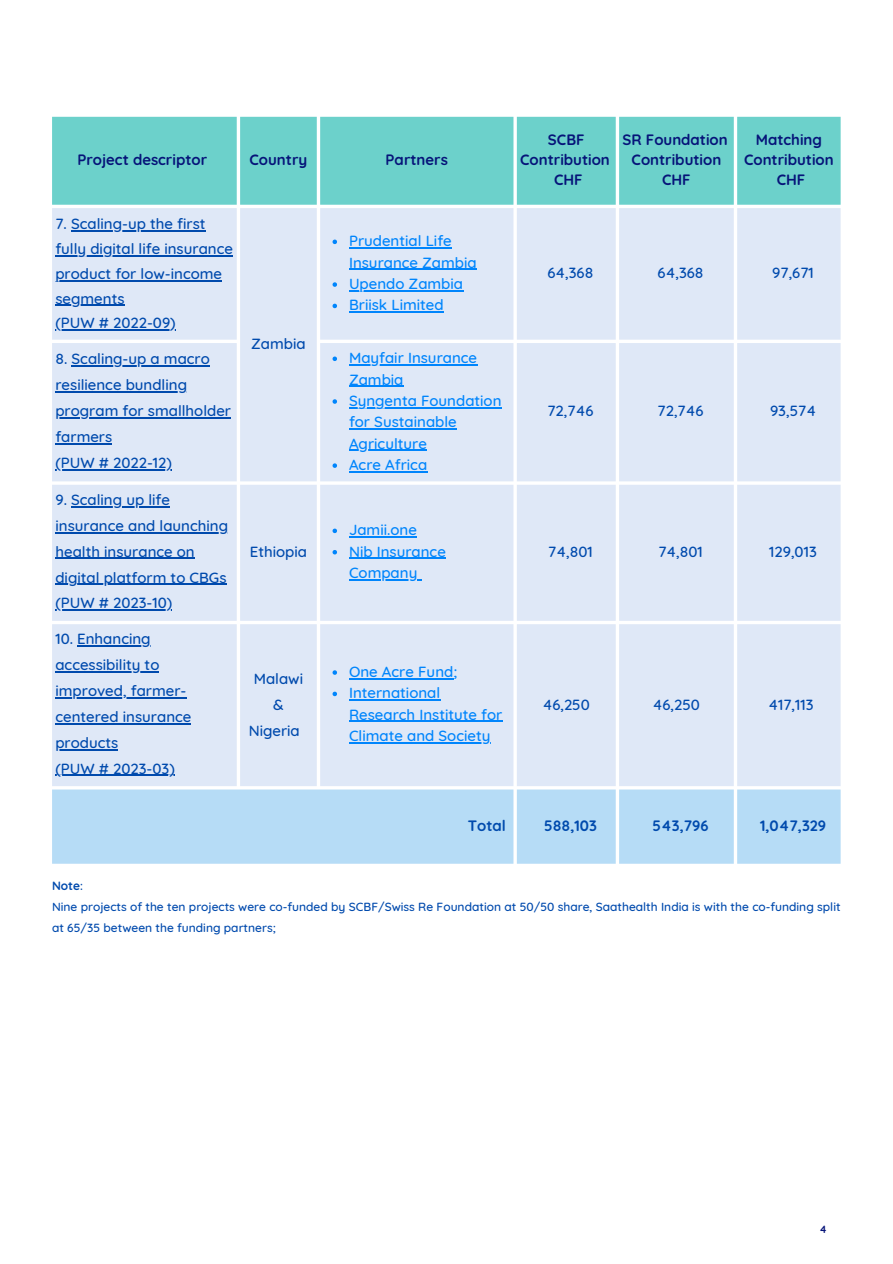
<style>
.page{position:relative;width:893px;height:1264px;background:#fff}
.page>*{position:absolute;margin:0;border:0;box-sizing:border-box;transform-origin:0 0}
.t1{font:500 15px/25.8px "Quicksand";color:#004aad}
.t2{font:500 15px/21.3px "Quicksand";color:#0085fc}
.t3{font:700 15px/20.2px "Quicksand";color:#061479;text-align:center}
.t4{font:700 15px "Quicksand";color:#004aad}
.t5{font:500 12px/21px "Quicksand";color:#004aad}
.t6{font:700 12px "Quicksand";color:#004aad}
.t7{font:700 10.5px "Quicksand";color:#061479}
.s1{font-weight:500}
</style>
<div class="page">
<div style="left:52px;top:117px;width:788px;height:88px;background:#6cd1cb"></div>
<div style="left:52px;top:208px;width:788px;height:578px;background:#dfe8f7"></div>
<div style="left:52px;top:789px;width:788px;height:74px;background:#b6dcf6"></div>
<hr style="left:71px;top:230px;width:134px;height:2px;background:#004aad">
<hr style="left:55px;top:255px;width:178px;height:1px;background:#004aad">
<hr style="left:55px;top:280px;width:167px;height:1px;background:#004aad">
<hr style="left:55px;top:305px;width:69px;height:1px;background:#004aad">
<hr style="left:55px;top:329px;width:121px;height:2px;background:#004aad">
<svg style="left:332px;top:239px;width:5px;height:5px"></svg>
<hr style="left:349px;top:247px;width:103px;height:1px;background:#0085fc">
<hr style="left:349px;top:269px;width:127px;height:1px;background:#0085fc">
<svg style="left:332px;top:282px;width:5px;height:5px"></svg>
<hr style="left:349px;top:290px;width:114px;height:1px;background:#0085fc">
<svg style="left:332px;top:304px;width:5px;height:4px"></svg>
<hr style="left:349px;top:311px;width:94px;height:2px;background:#0085fc">
<hr style="left:72px;top:365px;width:138px;height:1px;background:#004aad">
<hr style="left:55px;top:391px;width:132px;height:1px;background:#004aad">
<hr style="left:55px;top:417px;width:176px;height:1px;background:#004aad">
<hr style="left:55px;top:443px;width:57px;height:1px;background:#004aad">
<hr style="left:55px;top:469px;width:117px;height:1px;background:#004aad">
<svg style="left:332px;top:356px;width:5px;height:5px"></svg>
<hr style="left:349px;top:364px;width:128px;height:1px;background:#0085fc">
<hr style="left:349px;top:386px;width:54px;height:1px;background:#0085fc">
<svg style="left:332px;top:399px;width:5px;height:5px"></svg>
<hr style="left:349px;top:407px;width:152px;height:1px;background:#0085fc">
<hr style="left:349px;top:428px;width:107px;height:1px;background:#0085fc">
<hr style="left:349px;top:450px;width:78px;height:1px;background:#0085fc">
<svg style="left:332px;top:463px;width:5px;height:5px"></svg>
<hr style="left:349px;top:471px;width:78px;height:1px;background:#0085fc">
<hr style="left:71px;top:506px;width:99px;height:1px;background:#004aad">
<hr style="left:55px;top:532px;width:173px;height:1px;background:#004aad">
<hr style="left:55px;top:558px;width:140px;height:1px;background:#004aad">
<hr style="left:55px;top:583px;width:171px;height:2px;background:#004aad">
<hr style="left:55px;top:609px;width:117px;height:1px;background:#004aad">
<svg style="left:332px;top:528px;width:5px;height:5px"></svg>
<hr style="left:349px;top:536px;width:68px;height:1px;background:#0085fc">
<svg style="left:332px;top:550px;width:5px;height:4px"></svg>
<hr style="left:349px;top:558px;width:97px;height:1px;background:#0085fc">
<hr style="left:349px;top:579px;width:68px;height:1px;background:#0085fc">
<hr style="left:77px;top:645px;width:74px;height:1px;background:#004aad">
<hr style="left:55px;top:671px;width:104px;height:1px;background:#004aad">
<hr style="left:55px;top:697px;width:131px;height:1px;background:#004aad">
<hr style="left:55px;top:723px;width:136px;height:1px;background:#004aad">
<hr style="left:55px;top:749px;width:63px;height:1px;background:#004aad">
<hr style="left:55px;top:775px;width:120px;height:1px;background:#004aad">
<svg style="left:332px;top:670px;width:5px;height:4px"></svg>
<hr style="left:349px;top:678px;width:104px;height:1px;background:#0085fc">
<svg style="left:332px;top:691px;width:5px;height:5px"></svg>
<hr style="left:349px;top:699px;width:91px;height:1px;background:#0085fc">
<hr style="left:349px;top:721px;width:153px;height:1px;background:#0085fc">
<hr style="left:349px;top:742px;width:141px;height:1px;background:#0085fc">
<p class="t3" style="left:77px;top:149px;width:131px">Project descriptor</p>
<p class="t3" style="left:249px;top:149px;width:59px">Country</p>
<p class="t3" style="left:385px;top:149px;width:64px">Partners</p>
<p class="t1" style="left:55px;top:211px;width:179px;line-height:24.8px">7. Scaling-up the first fully digital life insurance product for low-income segments</p>
<p class="t1" style="left:55px;top:310px;width:122px">(PUW # 2022-09)</p>
<p class="t1" style="left:55px;top:346px;width:177px">8. Scaling-up a macro resilience bundling program for smallholder farmers</p>
<p class="t1" style="left:55px;top:449px;width:118px">(PUW # 2022-12)</p>
<p class="t1" style="left:251px;top:330px;width:56px">Zambia</p>
<p class="t2" style="left:349px;top:230px;width:129px">Prudential Life<br>Insurance Zambia</p>
<p class="t2" style="left:349px;top:273px;width:116px">Upendo Zambia</p>
<p class="t2" style="left:349px;top:294px;width:96px">Briisk Limited</p>
<p class="t2" style="left:349px;top:347px;width:130px">Mayfair Insurance<br>Zambia</p>
<p class="t2" style="left:349px;top:390px;width:154px">Syngenta Foundation for Sustainable<br>Agriculture</p>
<p class="t2" style="left:349px;top:454px;width:80px">Acre Africa</p>
<p class="t3" style="left:520px;top:129px;width:91px">SCBF<br>Contribution</p>
<p class="t3" style="left:554px;top:170px;width:30px">CHF</p>
<p class="t3" style="left:622px;top:129px;width:107px">SR Foundation</p>
<p class="t3" style="left:631px;top:149px;width:91px">Contribution</p>
<p class="t3" style="left:662px;top:170px;width:30px">CHF</p>
<p class="t3" style="left:744px;top:129px;width:91px">Matching<br>Contribution</p>
<p class="t3" style="left:776px;top:170px;width:30px">CHF</p>
<p class="t1" style="left:547px;top:259px;width:48px">64,368</p>
<p class="t1" style="left:657px;top:259px;width:48px">64,368</p>
<p class="t1" style="left:772px;top:259px;width:43px">97,671</p>
<p class="t1" style="left:547px;top:397px;width:48px">72,746</p>
<p class="t1" style="left:657px;top:397px;width:48px">72,746</p>
<p class="t1" style="left:770px;top:397px;width:48px">93,574</p>
<p class="t1" style="left:55px;top:486px;width:174px">9. Scaling up life insurance and launching health insurance on digital platform to CBGs</p>
<p class="t1" style="left:55px;top:590px;width:118px">(PUW # 2023-10)</p>
<p class="t1" style="left:55px;top:626px;width:137px">10. Enhancing accessibility to improved, farmer&shy;centered insurance products</p>
<p class="t1" style="left:55px;top:755px;width:121px">(PUW # 2023-03)</p>
<p class="t1" style="left:250px;top:538px;width:59px">Ethiopia</p>
<p class="t1" style="left:254px;top:665px;width:51px">Malawi</p>
<p class="t1" style="left:273px;top:691px;width:12px">&amp;</p>
<p class="t1" style="left:249px;top:717px;width:53px">Nigeria</p>
<p class="t2" style="left:349px;top:519px;width:69px">Jamii.one</p>
<p class="t2" style="left:349px;top:540px;width:98px">Nib Insurance<br>Company</p>
<p class="t1" style="left:548px;top:538px;width:46px">74,801</p>
<p class="t1" style="left:658px;top:538px;width:46px">74,801</p>
<p class="t1" style="left:769px;top:538px;width:49px">129,013</p>
<p class="t2" style="left:349px;top:660px;width:110px">One Acre Fund;</p>
<p class="t2" style="left:349px;top:682px;width:155px">International<br>Research Institute for<br>Climate and Society</p>
<p class="t1" style="left:542px;top:691px;width:49px">46,250</p>
<p class="t1" style="left:652px;top:691px;width:49px">46,250</p>
<p class="t1" style="left:768px;top:691px;width:47px">417,113</p>
<p class="t4" style="left:467px;top:816px;width:40px">Total</p>
<p class="t4" style="left:544px;top:816px;width:54px">588,103</p>
<p class="t4" style="left:652px;top:816px;width:58px">543,796</p>
<p class="t4" style="left:760px;top:816px;width:68px">1,047,329</p>
<p class="t6" style="left:52px;top:877px;width:32px">Note<span class="s1">:</span></p>
<p class="t5" style="left:52px;top:895px;width:790px">Nine projects of the ten projects were co-funded by SCBF/Swiss Re Foundation at 50/50 share, Saathealth India is with the co-funding split at 65/35 between the funding partners;</p>
<p class="t7" style="left:819px;top:1222px;width:9px">4</p>
</div>
